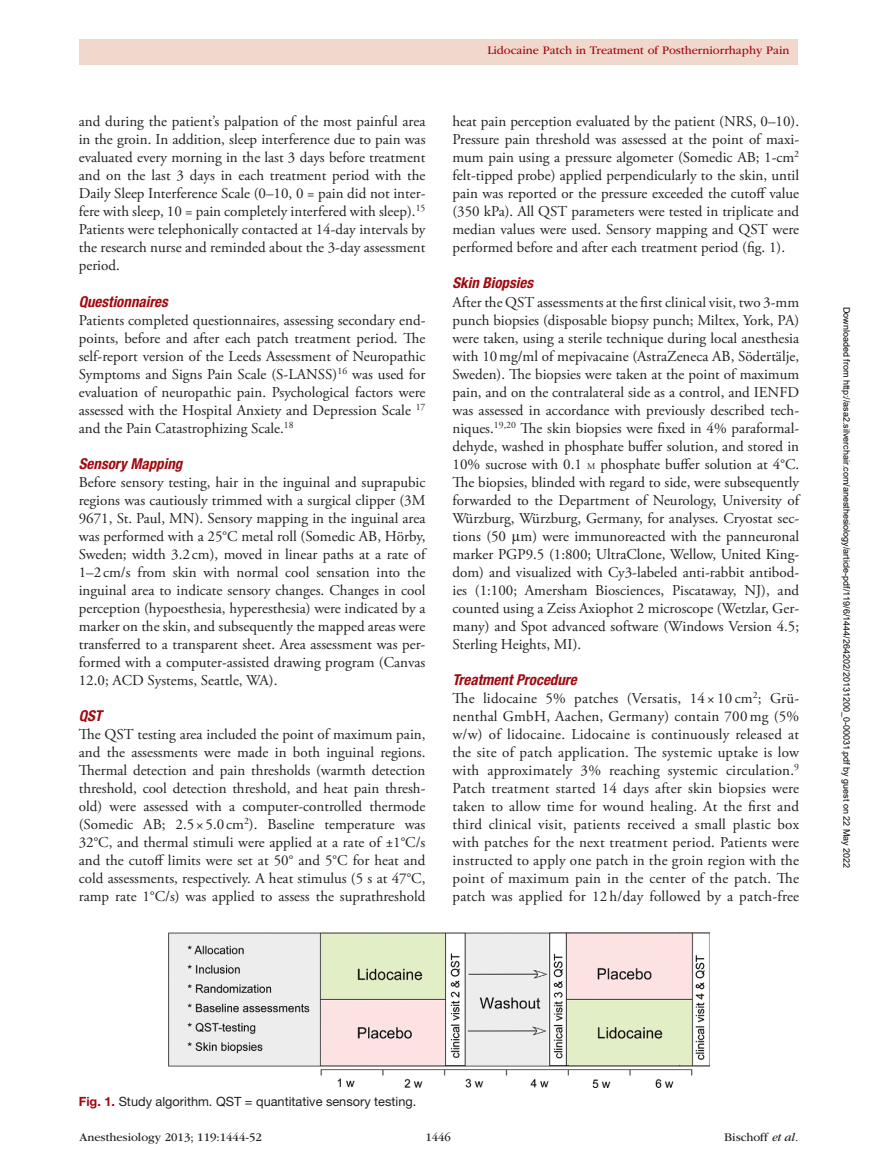
<style>
.page{position:relative;width:878px;height:1175px;background:#fff}
.page>*{position:absolute;margin:0;border:0;box-sizing:border-box;transform-origin:0 0}
.t1{font:15px/18px "Adobe Garamond Pro";color:#231f20;text-align:justify}
.t2{font:italic 700 condensed 15px "Helvetica Neue LT Std";color:#a1080f}
.t3{font:12.75px "Helvetica Neue LT Std";color:#231f20}
.t4{font:12px "ITC Garamond Std";color:#a1080f}
.t5{font:12px "ITC Garamond Std";color:#231f20}
.t6{font:9px "Arial";color:#000}
.s1{font-size:9px}
.s2{font-family:"Gandhari Unicode"}
.s3{font-weight:700;color:#a1080f}
.s4{font-style:italic}
</style>
<div class="page">
<div style="left:79px;top:39px;width:718px;height:25px;background:#f1d8cd"></div>
<img style="left:169px;top:933px;width:540px;height:154px">
<p class="t1" style="left:79px;top:113px;width:348px">and during the patient’s palpation of the most painful area in the groin. In addition, sleep interference due to pain was evaluated every morning in the last 3 days before treatment and on the last 3 days in each treatment period with the Daily Sleep Interference Scale (0–10, 0 = pain did not inter&shy;fere with sleep, 10 = pain completely interfered with sleep).<sup>15<br></sup>Patients were telephonically contacted at 14-day intervals by the research nurse and reminded about the 3-day assessment period.</p>
<p class="t2" style="left:79px;top:292px;width:91px">Questionnaires</p>
<p class="t1" style="left:79px;top:311px;width:348px">Patients completed questionnaires, assessing secondary end&shy;points, before and after each patch treatment period. The self-report version of the Leeds Assessment of Neuropathic Symptoms and Signs Pain Scale (S-LANSS)<sup>16</sup> was used for evaluation of neuropathic pain. Psychological factors were assessed with the Hospital Anxiety and Depression Scale <sup>17 </sup>and the Pain Catastrophizing Scale.<sup>18</sup></p>
<p class="t2" style="left:79px;top:454px;width:105px">Sensory Mapping</p>
<p class="t1" style="left:79px;top:473px;width:348px">Before sensory testing, hair in the inguinal and suprapubic regions was cautiously trimmed with a surgical clipper (3M 9671, St. Paul, MN). Sensory mapping in the inguinal area was performed with a 25°C metal roll (Somedic AB, Hörby, Sweden; width 3.2 cm), moved in linear paths at a rate of 1–2cm/s from skin with normal cool sensation into the inguinal area to indicate sensory changes. Changes in cool perception (hypoesthesia, hyperesthesia) were indicated by a marker on the skin, and subsequently the mapped areas were transferred to a transparent sheet. Area assessment was per&shy;formed with a computer-assisted drawing program (Canvas 12.0; ACD Systems, Seattle, WA).</p>
<p class="t2" style="left:79px;top:706px;width:25px">QST</p>
<p class="t1" style="left:79px;top:725px;width:348px">The QST testing area included the point of maximum pain, and the assessments were made in both inguinal regions.<br>Thermal detection and pain thresholds (warmth detection threshold, cool detection threshold, and heat pain thresh&shy;old) were assessed with a computer-controlled thermode (Somedic AB; 2.5× 5.0 cm<sup>2</sup>). Baseline temperature was 32°C, and thermal stimuli were applied at a rate of ±1°C/s and the cutoff limits were set at 50° and 5°C for heat and cold assessments, respectively. A heat stimulus (5 s at 47°C, ramp rate 1°C/s) was applied to assess the suprathreshold</p>
<p class="t4" style="left:487px;top:44px;width:303px">Lidocaine Patch in Treatment of Postherniorrhaphy Pain</p>
<p class="t1" style="left:452px;top:113px;width:348px">heat pain perception evaluated by the patient (NRS, 0–10).<br>Pressure pain threshold was assessed at the point of maxi&shy;mum pain using a pressure algometer (Somedic AB; 1-cm<sup>2 </sup>felt-tipped probe) applied perpendicularly to the skin, until pain was reported or the pressure exceeded the cutoff value (350 kPa). All QST parameters were tested in triplicate and median values were used. Sensory mapping and QST were performed before and after each treatment period (fig. 1).</p>
<p class="t2" style="left:452px;top:274px;width:82px">Skin Biopsies</p>
<p class="t1" style="left:452px;top:293px;width:348px">After the QST assessments at the first clinical visit, two 3-mm punch biopsies (disposable biopsy punch; Miltex, York, PA) were taken, using a sterile technique during local anesthesia with 10mg/ml of mepivacaine (AstraZeneca AB, Södertälje, Sweden). The biopsies were taken at the point of maximum pain, and on the contralateral side as a control, and IENFD was assessed in accordance with previously described tech&shy;niques.<sup>19,20</sup> The skin biopsies were fixed in 4% paraformal&shy;dehyde, washed in phosphate buffer solution, and stored in 10% sucrose with 0.1 <span class="s1">m</span> phosphate buffer solution at 4°C.<br>The biopsies, blinded with regard to side, were subsequently forwarded to the Department of Neurology, University of Würzburg, Würzburg, Germany, for analyses. Cryostat sec&shy;tions (50 <span class="s2">μ</span>m) were immunoreacted with the panneuronal marker PGP9.5 (1:800; UltraClone, Wellow, United King&shy;dom) and visualized with Cy3-labeled anti-rabbit antibod&shy;ies (1:100; Amersham Biosciences, Piscataway, NJ), and counted using a Zeiss Axiophot 2 microscope (Wetzlar, Ger&shy;many) and Spot advanced software (Windows Version 4.5; Sterling Heights, MI).</p>
<p class="t2" style="left:452px;top:670px;width:126px">Treatment Procedure</p>
<p class="t1" style="left:452px;top:689px;width:348px">The lidocaine 5% patches (Versatis, 14 × 10 cm<sup>2</sup>; Grü&shy;nenthal GmbH, Aachen, Germany) contain 700mg (5% w/w) of lidocaine. Lidocaine is continuously released at the site of patch application. The systemic uptake is low with approximately 3% reaching systemic circulation.<sup>9<br></sup>Patch treatment started 14 days after skin biopsies were taken to allow time for wound healing. At the first and third clinical visit, patients received a small plastic box with patches for the next treatment period. Patients were instructed to apply one patch in the groin region with the point of maximum pain in the center of the patch. The patch was applied for 12 h/day followed by a patch-free</p>
<p class="t6" style="left:850px;top:307px;width:563px;rotate:90deg">Downloaded from http://asa2.silverchair.com/anesthesiology/article-pdf/119/6/1444/264202/20131200_0-00031.pdf by guest on 22 May 2022</p>
<p class="t3" style="left:79px;top:1093px;width:339px"><span class="s3">Fig. 1.</span> Study algorithm. QST = quantitative sensory testing.</p>
<p class="t5" style="left:80px;top:1130px;width:184px">Anesthesiology 2013; 119:1444-52</p>
<p class="t5" style="left:425px;top:1130px;width:27px">1446</p>
<p class="t5" style="left:724px;top:1130px;width:76px">Bischoff <span class="s4">et al.</span></p>
</div>
